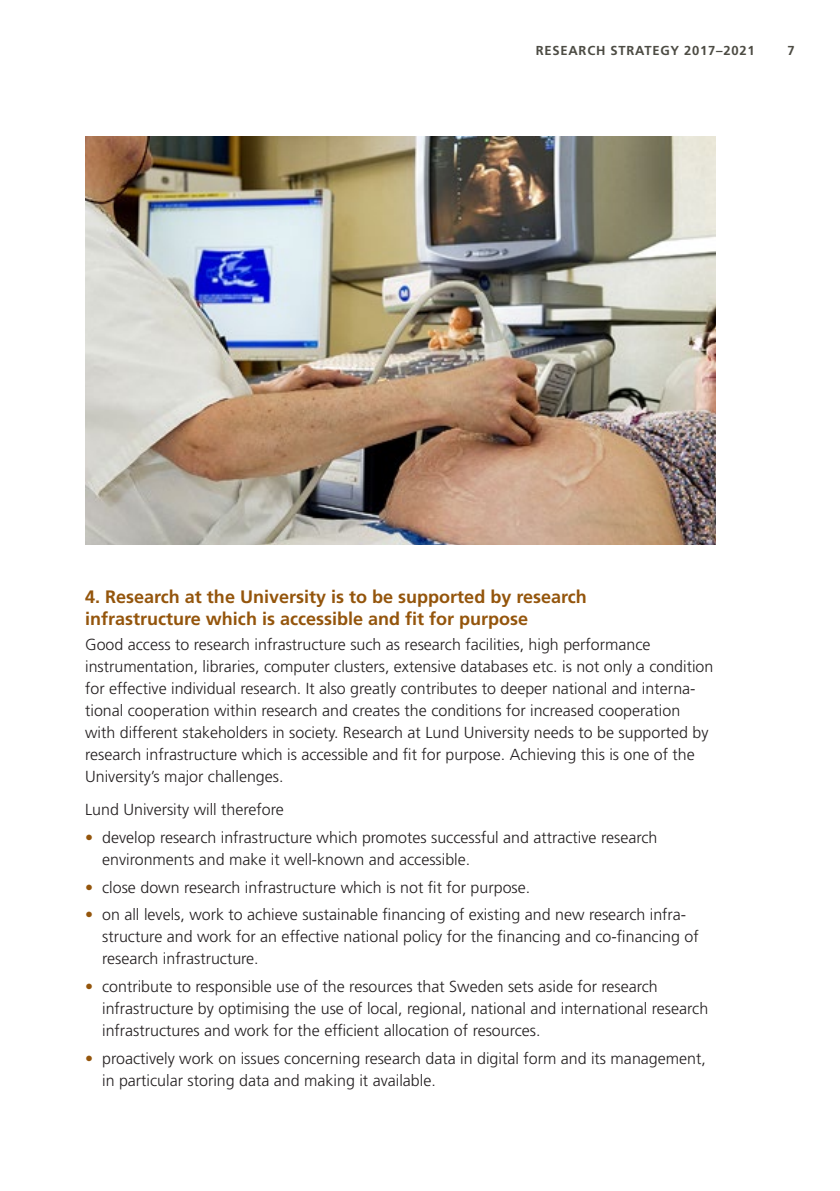
<style>
.page{position:relative;width:840px;height:1191px;background:#fff}
.page>*{position:absolute;margin:0;border:0;box-sizing:border-box;transform-origin:0 0}
.t1{font:700 18px/22px "Frutiger LT Std";color:#94550c}
.t2{font:300 16px/22px "Frutiger LT Std";color:#231f20}
.t3{font:700 13px "Frutiger LT Std";letter-spacing:.06em;color:#4c4b43}
.s1{color:#94550c}
</style>
<div class="page">
<img style="left:85px;top:136px;width:629px;height:408px">
<p class="t3" style="left:535px;top:43px;width:220px">RESEARCH STRATEGY 2017–2021</p>
<p class="t3" style="left:786px;top:43px;width:9px">7</p>
<p class="t1" style="left:85px;top:586px;width:503px">4. Research at the University is to be supported by research infrastructure which is accessible and fit for purpose</p>
<p class="t2" style="left:85px;top:634px;width:629px">Good access to research infrastructure such as research facilities, high performance instrumentation, libraries, computer clusters, extensive databases etc. is not only a condition for effective individual research. It also greatly contributes to deeper national and interna&shy;tional cooperation within research and creates the conditions for increased cooperation with different stakeholders in society. Research at Lund University needs to be supported by research infrastructure which is accessible and fit for purpose. Achieving this is one of the University’s major challenges.</p>
<p class="t2" style="left:85px;top:799px;width:200px">Lund University will therefore</p>
<p class="t2" style="left:102px;top:826px;width:556px;text-indent:-17px"><span class="s1">•</span> develop research infrastructure which promotes successful and attractive research environments and make it well-known and accessible.</p>
<p class="t2" style="left:85px;top:876px;width:446px"><span class="s1">•</span> close down research infrastructure which is not fit for purpose.</p>
<p class="t2" style="left:102px;top:904px;width:597px;text-indent:-17px"><span class="s1">•</span> on all levels, work to achieve sustainable financing of existing and new research infra&shy;structure and work for an effective national policy for the financing and co-financing of research infrastructure.</p>
<p class="t2" style="left:102px;top:975px;width:607px;text-indent:-17px"><span class="s1">•</span> contribute to responsible use of the resources that Sweden sets aside for research infrastructure by optimising the use of local, regional, national and international research infrastructures and work for the efficient allocation of resources.</p>
<p class="t2" style="left:102px;top:1047px;width:605px;text-indent:-17px"><span class="s1">•</span> proactively work on issues concerning research data in digital form and its management, in particular storing data and making it available.</p>
</div>
